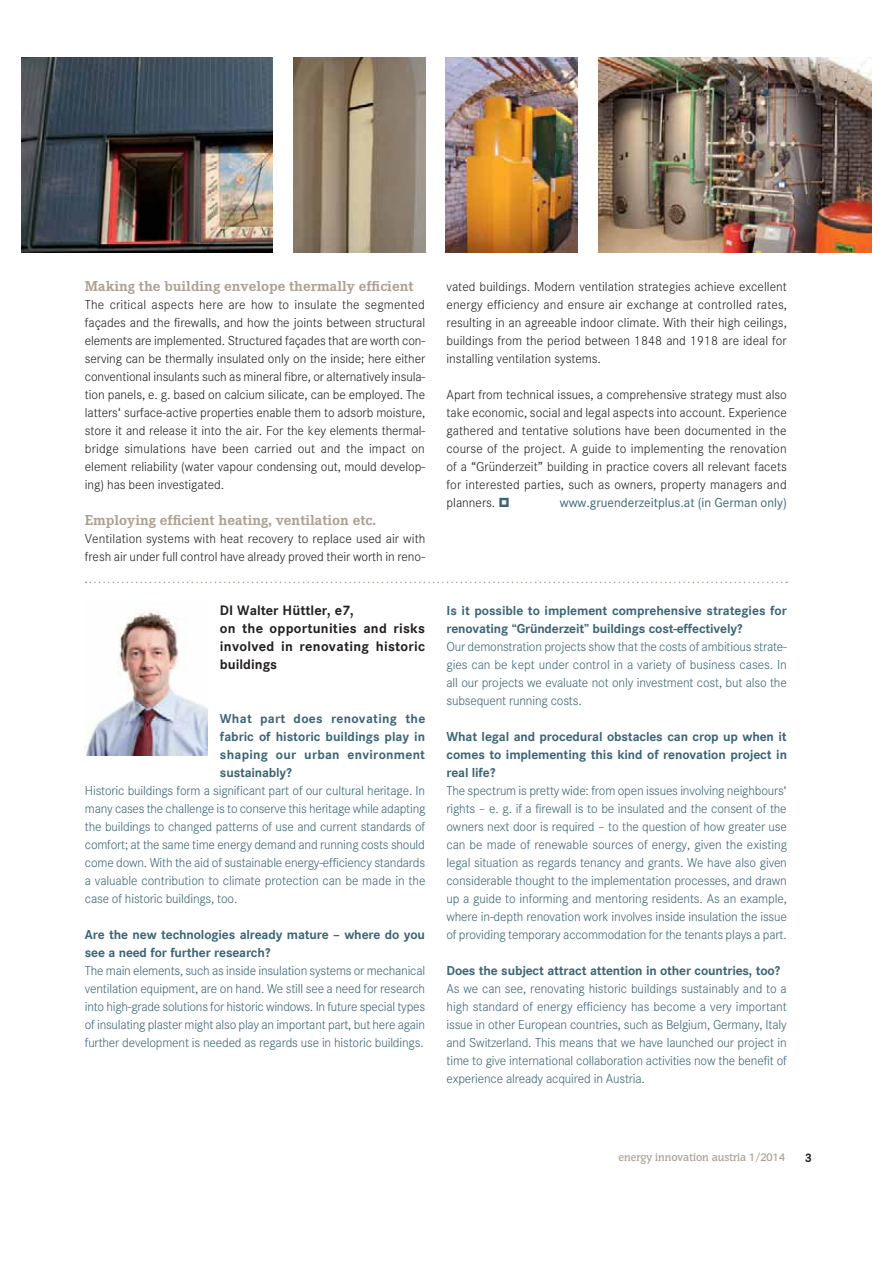
<style>
.page{position:relative;width:893px;height:1263px;background:#fff}
.page>*{position:absolute;margin:0;border:0;box-sizing:border-box;transform-origin:0 0}
.t1{font:700 15px "Corporate E";color:#aca091}
.t2{font:700 13.5px/18px "Corporate SBQ";letter-spacing:.02em;color:#231f20}
.t3{font:300 12.75px/18px "Corporate SBQ";letter-spacing:-.015em;color:#3c6575;text-align:justify}
.t4{font:300 12.75px/18px "Corporate SBQ";color:#231f20;text-align:justify}
.t5{font:700 12.75px/18px "Corporate SBQ";letter-spacing:-.01em;color:#3c6575;text-align:justify}
.t6{font:12.75px "Corporate SBQ";color:#3c6575}
.t7{font:700 12px "Corporate SBQ";color:#231f20}
.t8{font:500 10.5px "Congress";color:#aca091}
</style>
<div class="page">
<svg style="left:86px;top:582px;width:701px;height:1px"></svg>
<img style="left:85px;top:610px;width:123px;height:146px">
<img style="left:445px;top:57px;width:132px;height:196px">
<img style="left:598px;top:57px;width:273px;height:196px">
<img style="left:293px;top:57px;width:132px;height:196px">
<img style="left:21px;top:57px;width:251px;height:196px">
<p class="t1" style="left:85px;top:281px;width:330px">Making the building envelope thermally efficient</p>
<p class="t4" style="left:85px;top:297px;width:342px">The critical aspects here are how to insulate the segmented façades and the firewalls, and how the joints between structural elements are implemented. Structured façades that are worth con&shy;serving can be thermally insulated only on the inside; here either conventional insulants such as mineral fibre, or alternatively insula&shy;tion panels, e. g. based on calcium silicate, can be employed. The latters‘ surface-active properties enable them to adsorb moisture, store it and release it into the air. For the key elements thermal&shy;bridge simulations have been carried out and the impact on element reliability (water vapour condensing out, mould develop&shy;ing) has been investigated.</p>
<p class="t1" style="left:85px;top:515px;width:292px">Employing efficient heating, ventilation etc.</p>
<p class="t4" style="left:85px;top:531px;width:342px">Ventilation systems with heat recovery to replace used air with fresh air under full control have already proved their worth in reno-</p>
<p class="t2" style="left:220px;top:603px;width:207px">DI Walter Hüttler, e7,<br>on the opportunities and risks involved in renovating historic buildings</p>
<p class="t5" style="left:220px;top:711px;width:207px">What part does renovating the fabric of historic buildings play in shaping our urban environment sustainably?</p>
<p class="t3" style="left:85px;top:783px;width:342px">Historic buildings form a significant part of our cultural heritage. In many cases the challenge is to conserve this heritage while adapting the buildings to changed patterns of use and current standards of comfort; at the same time energy demand and running costs should come down. With the aid of sustainable energy-efficiency standards a valuable contribution to climate protection can be made in the case of historic buildings, too.</p>
<p class="t5" style="left:85px;top:927px;width:341px">Are the new technologies already mature – where do you see a need for further research?</p>
<p class="t3" style="left:85px;top:963px;width:342px">The main elements, such as inside insulation systems or mechanical ventilation equipment, are on hand. We still see a need for research into high-grade solutions for historic windows. In future special types of insulating plaster might also play an important part, but here again further development is needed as regards use in historic buildings.</p>
<p class="t4" style="left:446px;top:279px;width:342px">vated buildings. Modern ventilation strategies achieve excellent energy efficiency and ensure air exchange at controlled rates, resulting in an agreeable indoor climate. With their high ceilings, buildings from the period between 1848 and 1918 are ideal for installing ventilation systems.</p>
<p class="t4" style="left:446px;top:387px;width:342px">Apart from technical issues, a comprehensive strategy must also take economic, social and legal aspects into account. Experience gathered and tentative solutions have been documented in the course of the project. A guide to implementing the renovation of a “Gründerzeit” building in practice covers all relevant facets for interested parties, such as owners, property managers and planners.</p>
<p class="t6" style="left:559px;top:499px;width:228px">www.gruenderzeitplus.at (in German only)</p>
<p class="t5" style="left:446px;top:603px;width:342px">Is it possible to implement comprehensive strategies for renovating “Gründerzeit” buildings cost-effectively?</p>
<p class="t3" style="left:446px;top:639px;width:342px">Our demonstration projects show that the costs of ambitious strate&shy;gies can be kept under control in a variety of business cases. In all our projects we evaluate not only investment cost, but also the subsequent running costs.</p>
<p class="t5" style="left:446px;top:729px;width:342px">What legal and procedural obstacles can crop up when it comes to implementing this kind of renovation project in real life?</p>
<p class="t3" style="left:446px;top:783px;width:342px">The spectrum is pretty wide: from open issues involving neighbours‘ rights – e. g. if a firewall is to be insulated and the consent of the owners next door is required – to the question of how greater use can be made of renewable sources of energy, given the existing legal situation as regards tenancy and grants. We have also given considerable thought to the implementation processes, and drawn up a guide to informing and mentoring residents. As an example, where in-depth renovation work involves inside insulation the issue of providing temporary accommodation for the tenants plays a part.</p>
<p class="t5" style="left:446px;top:963px;width:335px">Does the subject attract attention in other countries, too?</p>
<p class="t3" style="left:446px;top:981px;width:342px">As we can see, renovating historic buildings sustainably and to a high standard of energy efficiency has become a very important issue in other European countries, such as Belgium, Germany, Italy and Switzerland. This means that we have launched our project in time to give international collaboration activities now the benefit of experience already acquired in Austria.</p>
<p class="t8" style="left:618px;top:1151px;width:168px">energy innovation austria 1/2014</p>
<p class="t7" style="left:804px;top:1154px;width:9px">3</p>
</div>
